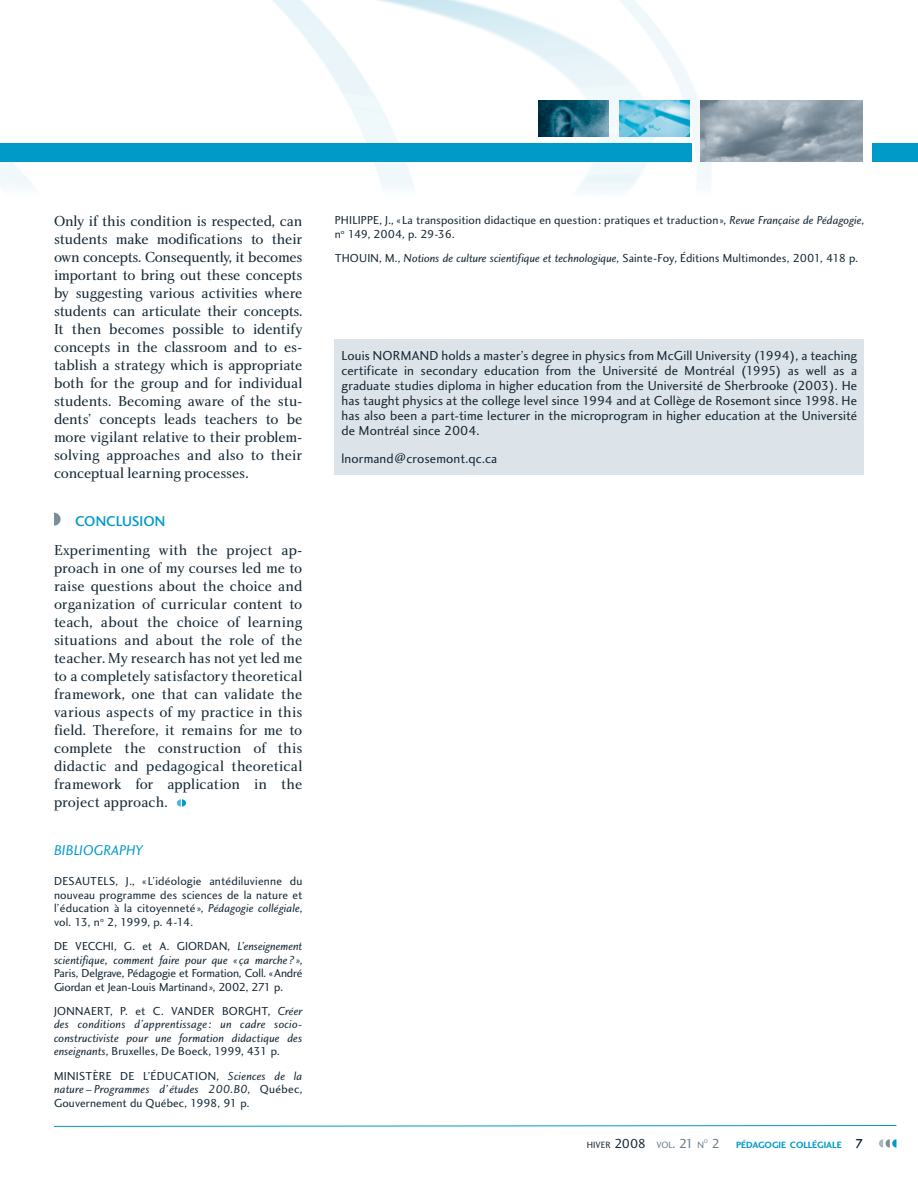
<style>
.page{position:relative;width:918px;height:1188px;background:#fff}
.page>*{position:absolute;margin:0;border:0;box-sizing:border-box;transform-origin:0 0}
.t1{font:15px/18px "Charlotte Book Plain";letter-spacing:-.005em;color:#142733;text-align:justify}
.t2{font:14.7px "Charlotte Sans Book Italic Plain";color:#009ac8}
.t3{font:14.7px "Charlotte Sans Medium Plain";letter-spacing:-.005em;color:#009ac8}
.t4{font:13.5px/15px "Charlotte Sans Book Plain";letter-spacing:.01em;color:#142733;text-align:justify}
.t5{font:12px/13.5px "Charlotte Sans Book Plain";letter-spacing:.01em;color:#142733}
.t6{font:12px/13.5px "Charlotte Sans Book Italic Plain";letter-spacing:.01em;color:#142733}
.t7{font:12px/13.5px "Charlotte Sans Book Plain";letter-spacing:-.01em;color:#142733}
.t8{font:9.45px "Charlotte Sans Bold Plain";color:#009ac8}
.t9{font:9.45px "Charlotte Sans Book Plain";color:#142733}
.t10{font:5.55px "Charlotte Sans Book Plain";color:#687a88}
.s1{font-family:"Charlotte Sans Book Italic Plain"}
.s2{font-family:"Charlotte Sans Book Plain"}
.s3{font-size:13.5px}
.s4{color:#687a88}
.s5{font-size:13.5px;color:#687a88}
.s6{font-family:"Charlotte Sans Book Plain";font-size:13.5px;color:#687a88}
.s7{font-family:"Charlotte Sans Medium Plain";font-size:13.5px;color:#142733}
</style>
<div class="page">
<img style="left:0;top:0;width:918px;height:192px">
<img style="left:701px;top:101px;width:162px;height:61px">
<img style="left:538px;top:101px;width:71px;height:36px">
<img style="left:619px;top:101px;width:70px;height:36px">
<svg style="left:879px;top:1139px;width:17px;height:9px"></svg>
<svg style="left:54px;top:1125px;width:843px;height:2px;background:#7fcbe2"></svg>
<div style="left:872px;top:144px;width:46px;height:18px;background:#009ac8"></div>
<div style="left:0;top:144px;width:691px;height:18px;background:#009ac8"></div>
<div style="left:335px;top:340px;width:529px;height:135px;background:#dde4e9"></div>
<svg style="left:177px;top:799px;width:9px;height:8px"></svg>
<svg style="left:54px;top:513px;width:7px;height:13px"></svg>
<p class="t1" style="left:54px;top:213px;width:250px">Only if this condition is respected, can students make modifications to their own concepts. Consequently, it becomes important to bring out these concepts by suggesting various activities where students can articulate their concepts.<br>It then becomes possible to identify concepts in the classroom and to es&shy;tablish a strategy which is appropriate both for the group and for individual students. Becoming aware of the stu&shy;dents’ concepts leads teachers to be more vigilant relative to their problem&shy;solving approaches and also to their conceptual learning processes.</p>
<p class="t5" style="left:335px;top:214px;width:531px">PHILIPPE, J., « La transposition didactique en question : pratiques et traduction », <span class="s1">Revue Française de Pédagogie</span>, n<sup>o</sup> 149, 2004, p. 29-36.</p>
<p class="t5" style="left:335px;top:252px;width:525px">THOUIN, M., <span class="s1">Notions de culture scientifique et technologique</span>, Sainte-Foy, Éditions Multimondes, 2001, 418 p.</p>
<p class="t4" style="left:342px;top:349px;width:517px">Louis NORMAND holds a master’s degree in physics from McGill University (1994), a teaching certificate in secondary education from the Université de Montréal (1995) as well as a graduate studies diploma in higher education from the Université de Sherbrooke (2003). He has taught physics at the college level since 1994 and at Collège de Rosemont since 1998. He has also been a part-time lecturer in the microprogram in higher education at the Université de Montréal since 2004.</p>
<p class="t4" style="left:342px;top:453px;width:157px">lnormand@crosemont.qc.ca</p>
<p class="t3" style="left:75px;top:515px;width:92px">CONCLUSION</p>
<p class="t1" style="left:54px;top:542px;width:250px">Experimenting with the project ap&shy;proach in one of my courses led me to raise questions about the choice and organization of curricular content to teach, about the choice of learning situations and about the role of the teacher. My research has not yet led me to a completely satisfactory theoretical framework, one that can validate the various aspects of my practice in this field. Therefore, it remains for me to complete the construction of this didactic and pedagogical theoretical framework for application in the project approach.</p>
<p class="t2" style="left:54px;top:844px;width:90px">BIBLIOGRAPHY</p>
<p class="t5" style="left:54px;top:876px;width:250px;text-align:justify">DESAUTELS, J., « L’idéologie antédiluvienne du nouveau programme des sciences de la nature et l’éducation à la citoyenneté », <span class="s1">Pédagogie collégiale</span>, vol. 13, n<sup>o</sup> 2, 1999, p. 4-14.</p>
<p class="t5" style="left:54px;top:940px;width:250px">DE VECCHI, G. et A. GIORDAN, <span class="s1">L’enseignement</span></p>
<p class="t6" style="left:54px;top:954px;width:250px">scientifique, comment faire pour que « ça marche ? »<span class="s2">,</span></p>
<p class="t7" style="left:54px;top:967px;width:250px">Paris, Delgrave, Pédagogie et Formation, Coll. « André<br>Giordan et Jean-Louis Martinand », 2002, 271 p.</p>
<p class="t5" style="left:54px;top:1005px;width:250px">JONNAERT, P. et C. VANDER BORGHT, <span class="s1">Créer</span></p>
<p class="t6" style="left:54px;top:1019px;width:250px">des conditions d’apprentissage : un cadre socio&shy;constructiviste pour une formation didactique des</p>
<p class="t5" style="left:54px;top:1040px;width:250px;line-height:24.3px"><span class="s1">enseignants</span>, Bruxelles, De Boeck, 1999, 431 p.<br>MINISTÈRE DE L’ÉDUCATION, <span class="s1">Sciences de la</span></p>
<p class="t6" style="left:54px;top:1084px;width:250px">nature – Programmes d’études 200.B0<span class="s2">, Québec,</span></p>
<p class="t5" style="left:54px;top:1097px;width:197px">Gouvernement du Québec, 1998, 91 p.</p>
<p class="t9" style="left:587px;top:1141px;width:119px">HIVER <span class="s3">2008</span> <span class="s4">VOL</span><span class="s5">. 21</span> <span class="s4">N</span></p>
<p class="t10" style="left:704px;top:1139px;width:6px">O</p>
<p class="t8" style="left:712px;top:1141px;width:153px"><span class="s6">2</span> PÉDAGOGIE COLLÉGIALE <span class="s7">7</span></p>
</div>
